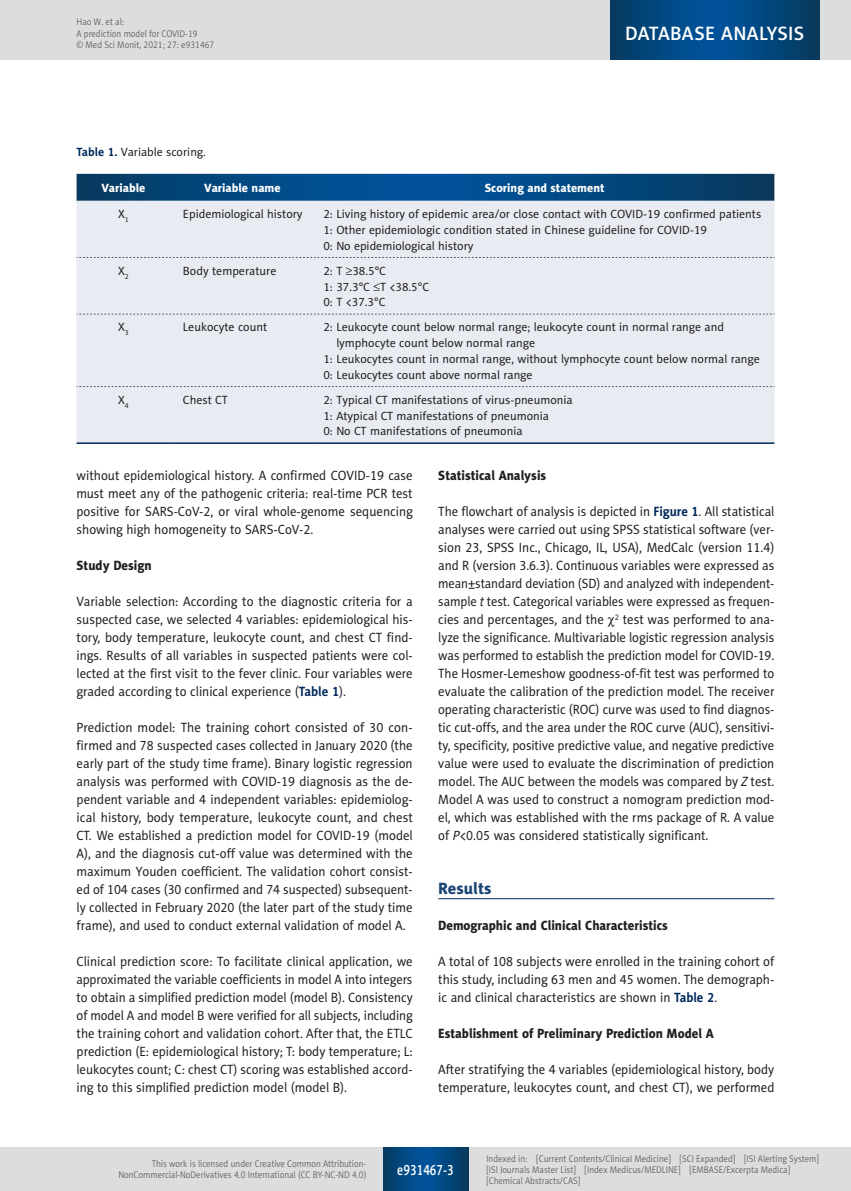
<style>
.page{position:relative;width:851px;height:1191px;background:#fff}
.page>*{position:absolute;margin:0;border:0;box-sizing:border-box;transform-origin:0 0}
.t1{font:19.5px "Naomi Sans EFN Medium";letter-spacing:.01em;color:#fff}
.MSM_Headline_1{font:16.5px "Naomi Sans EFN Heavy";color:#1a4574}
.MSM_e-PAGINA{font:15px "Naomi Sans EFN Medium";color:#fff;scale:.8 1}
.MSM_Body{font:13.5px/18px "Naomi Sans EFN";color:#231f20;text-align:justify;scale:.95 1}
.MSM_Headline_2{font:13.5px "Naomi Sans EFN Heavy";color:#231f20;scale:.95 1}
.MSM_Tabela_zawartosc{font:12px/15.8px "Naomi Sans EFN";color:#231f20}
.MSM_Tabela_Head{font:12px "Naomi Sans EFN Heavy";color:#fff}
.MSM_Tabela_tytul{font:12px "Naomi Sans EFN";color:#231f20}
.MSM_pagina_zywa{font:9.75px/11.2px "Naomi Sans EFN Light";color:#57585a;scale:.9 1}
.MSM_pagina_sygnatura{font:9.75px "Naomi Sans EFN Light";color:#57585a;scale:.9 1}
.s1{font-weight:700;color:#00295c}
.s2{font-family:"Standard Sym L"}
.s3{font-style:italic}
</style>
<div class="page">
<hr style="left:438px;top:898px;width:336px;height:1px;background:#00295c">
<svg style="left:77px;top:174px;width:697px;height:27px;background:#054980"></svg>
<div style="left:77px;top:201px;width:697px;height:241px;background:#e8ebf2"></div>
<svg style="left:77px;top:257px;width:697px;height:1px"></svg>
<svg style="left:77px;top:314px;width:697px;height:1px"></svg>
<svg style="left:77px;top:386px;width:697px;height:1px"></svg>
<hr style="left:77px;top:442px;width:93px;height:2px;background:#00295c">
<hr style="left:170px;top:442px;width:145px;height:2px;background:#00295c">
<hr style="left:315px;top:442px;width:459px;height:2px;background:#00295c">
<div style="left:0;top:1148px;width:850px;height:43px;background:#dcdddf"></div>
<svg style="left:383px;top:1147px;width:85px;height:43px;background:#02477e"></svg>
<div style="left:0;top:0;width:850px;height:60px;background:#dcdddf"></div>
<svg style="left:610px;top:0;width:209px;height:60px;background:#02477e"></svg>
<p class="MSM_pagina_zywa" style="left:77px;top:16px;width:136px">Hao W. et al:<br>A prediction model for COVID-19</p>
<p class="MSM_pagina_sygnatura" style="left:77px;top:39px;width:154px">© Med Sci Monit, 2021; 27: e931467</p>
<p class="MSM_Tabela_tytul" style="left:77px;top:145px;width:131px"><span class="s1">Table 1.</span> Variable scoring.</p>
<h1 class="t1" style="left:625px;top:22px;width:180px">DATABASE ANALYSIS</h1>
<p class="MSM_Tabela_Head" style="left:101px;top:180px;width:45px">Variable</p>
<p class="MSM_Tabela_Head" style="left:204px;top:180px;width:78px">Variable name</p>
<p class="MSM_Tabela_Head" style="left:484px;top:180px;width:121px">Scoring and statement</p>
<p class="MSM_Tabela_zawartosc" style="left:118px;top:206px;width:12px">X<sub>1</sub></p>
<p class="MSM_Tabela_zawartosc" style="left:183px;top:206px;width:121px">Epidemiological history</p>
<p class="MSM_Tabela_zawartosc" style="left:323px;top:206px;width:439px">2: Living history of epidemic area/or close contact with COVID-19 confirmed patients</p>
<p class="MSM_Tabela_zawartosc" style="left:323px;top:222px;width:385px">1: Other epidemiologic condition stated in Chinese guideline for COVID-19</p>
<p class="MSM_Tabela_zawartosc" style="left:323px;top:238px;width:152px">0: No epidemiological history</p>
<p class="MSM_Tabela_zawartosc" style="left:118px;top:263px;width:12px">X<sub>2</sub></p>
<p class="MSM_Tabela_zawartosc" style="left:183px;top:263px;width:95px">Body temperature</p>
<p class="MSM_Tabela_zawartosc" style="left:323px;top:263px;width:64px">2: T <span class="s2">³</span>38.5°C</p>
<p class="MSM_Tabela_zawartosc" style="left:323px;top:279px;width:107px">1: 37.3°C <span class="s2">£</span>T &lt;38.5°C</p>
<p class="MSM_Tabela_zawartosc" style="left:323px;top:294px;width:64px">0: T &lt;37.3°C</p>
<p class="MSM_Tabela_zawartosc" style="left:118px;top:319px;width:12px">X<sub>3</sub></p>
<p class="MSM_Tabela_zawartosc" style="left:183px;top:319px;width:86px">Leukocyte count</p>
<p class="MSM_Tabela_zawartosc" style="left:336px;top:319px;width:389px;text-indent:-13px">2: Leukocyte count below normal range; leukocyte count in normal range and lymphocyte count below normal range</p>
<p class="MSM_Tabela_zawartosc" style="left:323px;top:351px;width:438px">1: Leukocytes count in normal range, without lymphocyte count below normal range</p>
<p class="MSM_Tabela_zawartosc" style="left:323px;top:367px;width:211px">0: Leukocytes count above normal range</p>
<p class="MSM_Tabela_zawartosc" style="left:118px;top:392px;width:12px">X<sub>4</sub></p>
<p class="MSM_Tabela_zawartosc" style="left:183px;top:392px;width:46px">Chest CT</p>
<p class="MSM_Tabela_zawartosc" style="left:323px;top:392px;width:251px">2: Typical CT manifestations of virus-pneumonia</p>
<p class="MSM_Tabela_zawartosc" style="left:323px;top:408px;width:227px">1: Atypical CT manifestations of pneumonia</p>
<p class="MSM_Tabela_zawartosc" style="left:323px;top:423px;width:201px">0: No CT manifestations of pneumonia</p>
<p class="MSM_Body" style="left:77px;top:466px;width:355px">without epidemiological history. A confirmed COVID-19 case must meet any of the pathogenic criteria: real-time PCR test positive for SARS-CoV-2, or viral whole-genome sequencing showing high homogeneity to SARS-CoV-2.</p>
<p class="MSM_Headline_2" style="left:77px;top:557px;width:81px">Study Design</p>
<p class="MSM_Body" style="left:77px;top:592px;width:355px">Variable selection: According to the diagnostic criteria for a suspected case, we selected 4 variables: epidemiological his&shy;tory, body temperature, leukocyte count, and chest CT find&shy;ings. Results of all variables in suspected patients were col&shy;lected at the first visit to the fever clinic. Four variables were graded according to clinical experience (<span class="s1">Table 1</span>).</p>
<p class="MSM_Body" style="left:77px;top:718px;width:355px">Prediction model: The training cohort consisted of 30 con&shy;firmed and 78 suspected cases collected in January 2020 (the early part of the study time frame). Binary logistic regression analysis was performed with COVID-19 diagnosis as the de&shy;pendent variable and 4 independent variables: epidemiolog&shy;ical history, body temperature, leukocyte count, and chest CT. We established a prediction model for COVID-19 (model A), and the diagnosis cut-off value was determined with the maximum Youden coefficient. The validation cohort consist&shy;ed of 104 cases (30 confirmed and 74 suspected) subsequent&shy;ly collected in February 2020 (the later part of the study time frame), and used to conduct external validation of model A.</p>
<p class="MSM_Body" style="left:77px;top:952px;width:355px">Clinical prediction score: To facilitate clinical application, we approximated the variable coefficients in model A into integers to obtain a simplified prediction model (model B). Consistency of model A and model B were verified for all subjects, including the training cohort and validation cohort. After that, the ETLC prediction (E: epidemiological history; T: body temperature; L: leukocytes count; C: chest CT) scoring was established accord&shy;ing to this simplified prediction model (model B).</p>
<p class="MSM_Headline_2" style="left:438px;top:467px;width:115px">Statistical Analysis</p>
<p class="MSM_Body" style="left:438px;top:502px;width:355px">The flowchart of analysis is depicted in <span class="s1">Figure 1</span>. All statistical analyses were carried out using SPSS statistical software (ver&shy;sion 23, SPSS Inc., Chicago, IL, USA), MedCalc (version 11.4) and R (version 3.6.3). Continuous variables were expressed as mean±standard deviation (SD) and analyzed with independent&shy;sample <span class="s3">t</span> test. Categorical variables were expressed as frequen&shy;cies and percentages, and the <span class="s2">c</span><sup>2</sup> test was performed to ana&shy;lyze the significance. Multivariable logistic regression analysis was performed to establish the prediction model for COVID-19.<br>The Hosmer-Lemeshow goodness-of-fit test was performed to evaluate the calibration of the prediction model. The receiver operating characteristic (ROC) curve was used to find diagnos&shy;tic cut-offs, and the area under the ROC curve (AUC), sensitivi&shy;ty, specificity, positive predictive value, and negative predictive value were used to evaluate the discrimination of prediction model. The AUC between the models was compared by <span class="s3">Z</span> test.<br>Model A was used to construct a nomogram prediction mod&shy;el, which was established with the rms package of R. A value of <span class="s3">P</span>&lt;0.05 was considered statistically significant.</p>
<p class="MSM_Headline_1" style="left:438px;top:878px;width:55px">Results</p>
<p class="MSM_Headline_2" style="left:438px;top:917px;width:243px">Demographic and Clinical Characteristics</p>
<p class="MSM_Body" style="left:438px;top:952px;width:355px">A total of 108 subjects were enrolled in the training cohort of this study, including 63 men and 45 women. The demograph&shy;ic and clinical characteristics are shown in <span class="s1">Table 2</span>.</p>
<p class="MSM_Headline_2" style="left:438px;top:1025px;width:291px">Establishment of Preliminary Prediction Model A</p>
<p class="MSM_Body" style="left:438px;top:1060px;width:355px">After stratifying the 4 variables (epidemiological history, body temperature, leukocytes count, and chest CT), we performed</p>
<p class="MSM_pagina_zywa" style="left:118px;top:1158px;width:277px;text-align:right">This work is licensed under Creative Common Attribution-<br>NonCommercial-NoDerivatives 4.0 International (CC BY-NC-ND 4.0)</p>
<p class="MSM_e-PAGINA" style="left:397px;top:1160px;width:72px">e931467-3</p>
<p class="MSM_pagina_zywa" style="left:486px;top:1152px;width:371px">Indexed in: [Current Contents/Clinical Medicine] [SCI Expanded] [ISI Alerting System] [ISI Journals Master List] [Index Medicus/MEDLINE] [EMBASE/Excerpta Medica] [Chemical Abstracts/CAS]</p>
</div>
